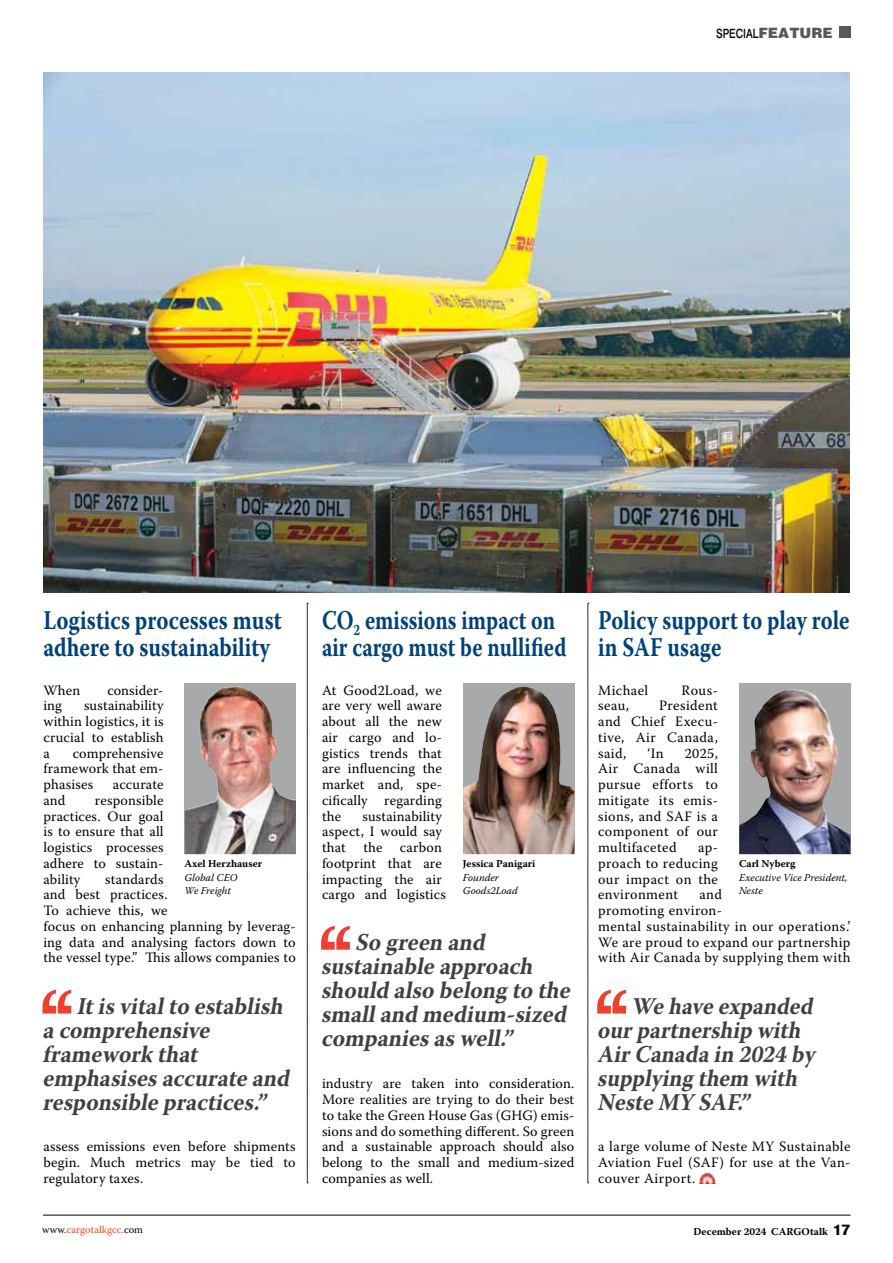
<style>
.page{position:relative;width:893px;height:1263px;background:#fff}
.page>*{position:absolute;margin:0;border:0;box-sizing:border-box;transform-origin:0 0}
.t1{font:700 27px/27px "Warnock Pro";color:#00417a;scale:.81 1}
.t2{font:700 27px/27px "Warnock Pro";color:#00417a;scale:.78 1}
.t3{font:700 27px/27px "Warnock Pro";color:#00417a;scale:.8 1}
.t4{font:italic 700 24px/24px "Warnock Pro";color:#404042;scale:.94 1}
.t5{font:italic 700 24px/24px "Warnock Pro";color:#404042;scale:.92 1}
.t6{font:14.25px/15.8px "Warnock Pro";letter-spacing:.015em;color:#000;text-align:justify}
.t7{font:500 12.75px "Swiss 721 BT";color:#000;scale:.8 1}
.t8{font:italic 10.5px/13.5px "Warnock Pro";color:#000}
.t9{font:700 10.5px "Warnock Pro";color:#000}
.t10{font:10.5px "Warnock Pro";color:#ef4622}
.s1{font-family:"Helv";font-weight:900;font-size:14.25px;color:#57585b}
.s2{color:#000}
.s3{font-family:"Swiss 721 BT";font-weight:800;font-size:15px}
</style>
<div class="page">
<hr style="left:43px;top:1215px;width:807px;height:1px;background:#000">
<img style="left:43px;top:73px;width:807px;height:519px">
<img style="left:699px;top:1173px;width:17px;height:10px">
<svg style="left:307px;top:603px;width:1px;height:580px"></svg>
<img style="left:185px;top:684px;width:111px;height:170px">
<img style="left:199px;top:686px;width:35px;height:85px">
<img style="left:463px;top:687px;width:111px;height:167px">
<img style="left:739px;top:684px;width:111px;height:170px">
<img style="left:754px;top:689px;width:40px;height:57px">
<svg style="left:588px;top:603px;width:1px;height:580px"></svg>
<svg style="left:42px;top:990px;width:29px;height:23px"></svg>
<svg style="left:321px;top:926px;width:29px;height:24px"></svg>
<svg style="left:597px;top:990px;width:29px;height:23px"></svg>
<div style="left:839px;top:27px;width:11px;height:11px;background:#57585b"></div>
<p class="t7" style="left:716px;top:26px;width:148px">SPECIAL<span class="s1">FEATURE</span></p>
<h1 class="t1" style="left:43px;top:606px;width:295px">Logistics processes must adhere to sustainability</h1>
<h1 class="t2" style="left:322px;top:606px;width:315px">CO<sub>2</sub> emissions impact on air cargo must be nullified</h1>
<h1 class="t3" style="left:598px;top:606px;width:316px">Policy support to play role in SAF usage</h1>
<p class="t6" style="left:43px;top:682px;width:38px">When</p>
<p class="t6" style="left:107px;top:682px;width:58px">consider-</p>
<p class="t6" style="left:43px;top:698px;width:20px">ing</p>
<p class="t6" style="left:43px;top:698px;width:122px;text-indent:41px">sustainability within logistics, it is crucial to establish a</p>
<p class="t6" style="left:43px;top:745px;width:122px;text-indent:30px">comprehensive framework that em&shy;phasises</p>
<p class="t6" style="left:113px;top:776px;width:52px">accurate</p>
<p class="t6" style="left:43px;top:792px;width:122px;text-indent:52px">responsible practices. Our goal is to ensure that all logistics processes adhere to sustain&shy;ability</p>
<p class="t6" style="left:43px;top:792px;width:24px">and</p>
<p class="t9" style="left:185px;top:857px;width:79px">Axel Herzhauser</p>
<p class="t8" style="left:185px;top:870px;width:54px">Global CEO<br>We Freight</p>
<p class="t6" style="left:43px;top:871px;width:254px;text-align:left;text-indent:62px">standards<br>and best practices.<br>To achieve this, we<br>focus on enhancing planning by leverag&shy;ing data and analysing factors down to the vessel type.” This allows companies to</p>
<h2 class="t4" style="left:42px;top:993px;width:271px;text-indent:34px">Itisvitaltoestablish acomprehensive frameworkthat emphasisesaccurateand responsiblepractices.”</h2>
<p class="t6" style="left:43px;top:1139px;width:254px">assess emissions even before shipments begin. Much metrics may be tied to regulatory taxes.</p>
<p class="t6" style="left:322px;top:682px;width:121px">At Good2Load, we are very well aware about all the new air cargo and lo&shy;gistics trends that are influencing the market and, spe&shy;cifically regarding the</p>
<p class="t6" style="left:322px;top:808px;width:125px;text-align:left;text-indent:40px">sustainability aspect, I would say that the carbon footprint that are impacting the air cargo and logistics</p>
<p class="t9" style="left:463px;top:857px;width:74px">Jessica Panigari</p>
<p class="t8" style="left:463px;top:870px;width:56px">Founder<br>Goods2Load</p>
<h2 class="t4" style="left:321px;top:929px;width:273px;text-indent:34px">Sogreen and sustainableapproach should alsobelongtothe smalland medium-sized companiesaswell.”</h2>
<p class="t6" style="left:322px;top:1075px;width:254px">industry are taken into consideration.<br>More realities are trying to do their best to take the Green House Gas (GHG) emis&shy;sions and do something different. So green and a sustainable approach should also belong to the small and medium-sized companies as well.</p>
<p class="t6" style="left:598px;top:682px;width:51px">Michael</p>
<p class="t6" style="left:682px;top:682px;width:38px">Rous-</p>
<p class="t6" style="left:598px;top:697px;width:32px">seau,</p>
<p class="t6" style="left:598px;top:697px;width:121px;text-indent:61px">President and Chief Execu&shy;tive, Air Canada, said,</p>
<p class="t6" style="left:647px;top:745px;width:18px">‘In</p>
<p class="t6" style="left:598px;top:745px;width:121px;text-indent:87px">2025, Air Canada will pursue efforts to mitigate its emis&shy;sions, and SAF is a component of our multifaceted</p>
<p class="t6" style="left:598px;top:839px;width:121px;text-indent:100px">ap&shy;proach to reducing our impact on the environment</p>
<p class="t9" style="left:739px;top:857px;width:58px">Carl Nyberg</p>
<p class="t8" style="left:739px;top:870px;width:110px">Executive Vice President,<br>Neste</p>
<p class="t6" style="left:598px;top:886px;width:254px;text-align:left;text-indent:101px">and<br>promoting environ-<br>mental sustainability in our operations.’<br>We are proud to expand our partnership with Air Canada by supplying them with</p>
<h2 class="t5" style="left:597px;top:993px;width:245px;text-indent:34px">Wehaveexpanded ourpartnershipwith<br>AirCanadain 2024by supplyingthem with<br>NesteMY SAF.”</h2>
<p class="t6" style="left:598px;top:1138px;width:254px">a large volume of Neste MY Sustainable Aviation Fuel (SAF) for use at the Van&shy;couver Airport.</p>
<p class="t10" style="left:42px;top:1223px;width:103px"><span class="s2">www.</span>cargotalkgcc.<span class="s2">com</span></p>
<p class="t9" style="left:693px;top:1225px;width:159px">December 2024 CARGOtalk <span class="s3">17</span></p>
</div>
